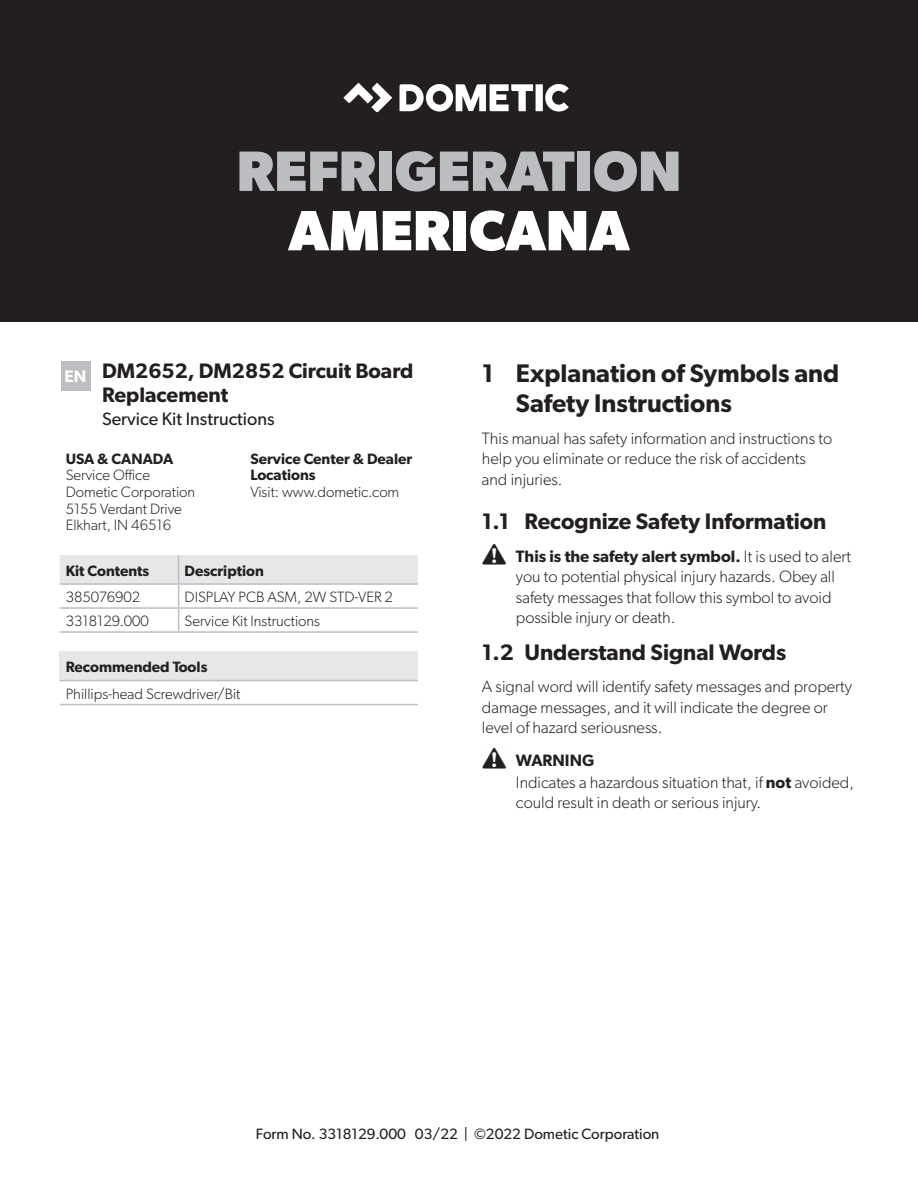
<style>
.page{position:relative;width:918px;height:1188px;background:#fff}
.page>*{position:absolute;margin:0;border:0;box-sizing:border-box;transform-origin:0 0}
.t1{font:700 57px "Gibson";color:#bcbdc0}
.t2{font:700 57px "Gibson";color:#fff}
.t3{font:600 25.5px/30px "Gibson";color:#231f20}
.t4{font:600 22.5px "Gibson";color:#231f20}
.Product_Description{font:600 21px/24px "Gibson";color:#231f20}
.Manual_Type{font:18px "Gibson";color:#231f20}
.t5{font:600 16.65px "Gibson";color:#fff}
.BodyText{font:300 16.5px/20.2px "Gibson";color:#231f20}
.Safety_D_W_C-Body{font:300 16.5px/20.2px "Gibson";color:#231f20}
.t6{font:600 16.5px "Gibson";color:#231f20}
.Cell_Text_Left{font:300 15px "Gibson";color:#231f20}
.t7{font:15px "Gibson";color:#231f20}
.Cell_Text_Center{font:300 15px "Gibson";color:#231f20}
.Cell_Text_Left-2{font:600 15px/16.5px "Gibson";color:#231f20}
.Cell_Heading_Left{font:600 15px "Gibson";color:#231f20}
.Cell_Heading_Center{font:600 15px "Gibson";color:#231f20}
.s1{font-weight:600}
</style>
<div class="page">
<div style="left:0;top:0;width:918px;height:321px;background:#231f20"></div>
<svg style="left:400px;top:84px;width:169px;height:28px"></svg>
<svg style="left:343px;top:83px;width:49px;height:29px"></svg>
<div style="left:61px;top:362px;width:29px;height:29px;background:#bdbec1"></div>
<hr style="left:60px;top:631px;width:119px;height:2px;background:#bcbdc0">
<hr style="left:179px;top:631px;width:239px;height:2px;background:#bcbdc0">
<svg style="left:60px;top:555px;width:358px;height:76px"></svg>
<div style="left:60px;top:652px;width:358px;height:29px;background:#e6e7e9"></div>
<hr style="left:60px;top:680px;width:358px;height:1px;background:#bcbdc0">
<hr style="left:60px;top:704px;width:358px;height:1px;background:#bcbdc0">
<svg style="left:482px;top:542px;width:25px;height:24px"></svg>
<svg style="left:482px;top:746px;width:25px;height:25px"></svg>
<h1 class="t1" style="left:237px;top:137px;width:446px">REFRIGERATION</h1>
<h1 class="t2" style="left:288px;top:197px;width:343px">AMERICANA</h1>
<p class="t5" style="left:65px;top:366px;width:23px">EN</p>
<p class="Product_Description" style="left:102px;top:359px;width:313px">DM2652, DM2852 Circuit Board<br>Replacement</p>
<p class="Manual_Type" style="left:102px;top:407px;width:174px">Service Kit Instructions</p>
<p class="Cell_Text_Left-2" style="left:66px;top:450px;width:109px">USA &amp; CANADA</p>
<p class="Cell_Text_Left" style="left:66px;top:466px;width:86px">Service Office</p>
<p class="Cell_Text_Left" style="left:66px;top:483px;width:131px">Dometic Corporation</p>
<p class="Cell_Text_Left" style="left:66px;top:499px;width:118px">5155 Verdant Drive</p>
<p class="Cell_Text_Left" style="left:66px;top:516px;width:107px">Elkhart, IN 46516</p>
<p class="Cell_Text_Left-2" style="left:250px;top:450px;width:163px">Service Center &amp; Dealer<br>Locations</p>
<p class="Cell_Text_Left" style="left:250px;top:483px;width:150px">Visit: www.dometic.com</p>
<p class="Cell_Heading_Left" style="left:66px;top:561px;width:85px">Kit Contents</p>
<p class="Cell_Heading_Center" style="left:185px;top:561px;width:81px">Description</p>
<p class="Cell_Text_Left" style="left:66px;top:588px;width:76px">385076902</p>
<p class="Cell_Text_Center" style="left:185px;top:588px;width:210px">DISPLAY PCB ASM, 2W STD-VER 2</p>
<p class="Cell_Text_Left" style="left:66px;top:612px;width:85px">3318129.000</p>
<p class="Cell_Text_Center" style="left:185px;top:612px;width:137px">Service Kit Instructions</p>
<p class="Cell_Heading_Left" style="left:66px;top:658px;width:143px">Recommended Tools</p>
<p class="Cell_Text_Left" style="left:66px;top:684px;width:176px">Phillips-head Screwdriver/Bit</p>
<p class="t3" style="left:516px;top:358px;width:325px;text-indent:-34px">1 Explanation of Symbols and<br>Safety Instructions</p>
<p class="BodyText" style="left:482px;top:428px;width:352px">This manual has safety information and instructions to help you eliminate or reduce the risk of accidents and injuries.</p>
<p class="t4" style="left:482px;top:507px;width:346px">1.1 Recognize Safety Information</p>
<p class="BodyText" style="left:516px;top:546px;width:337px"><span class="s1">This is the safety alert symbol.</span> It is used to alert you to potential physical injury hazards. Obey all safety messages that follow this symbol to avoid possible injury or death.</p>
<p class="t4" style="left:482px;top:639px;width:306px">1.2 Understand Signal Words</p>
<p class="BodyText" style="left:482px;top:676px;width:372px">A signal word will identify safety messages and property damage messages, and it will indicate the degree or level of hazard seriousness.</p>
<p class="t6" style="left:516px;top:751px;width:80px">WARNING</p>
<p class="Safety_D_W_C-Body" style="left:516px;top:772px;width:340px">Indicates a hazardous situation that, if <span class="s1">not</span> avoided, could result in death or serious injury.</p>
<p class="t7" style="left:256px;top:1125px;width:405px">Form No. 3318129.000 03/22 | ©2022 Dometic Corporation</p>
</div>
